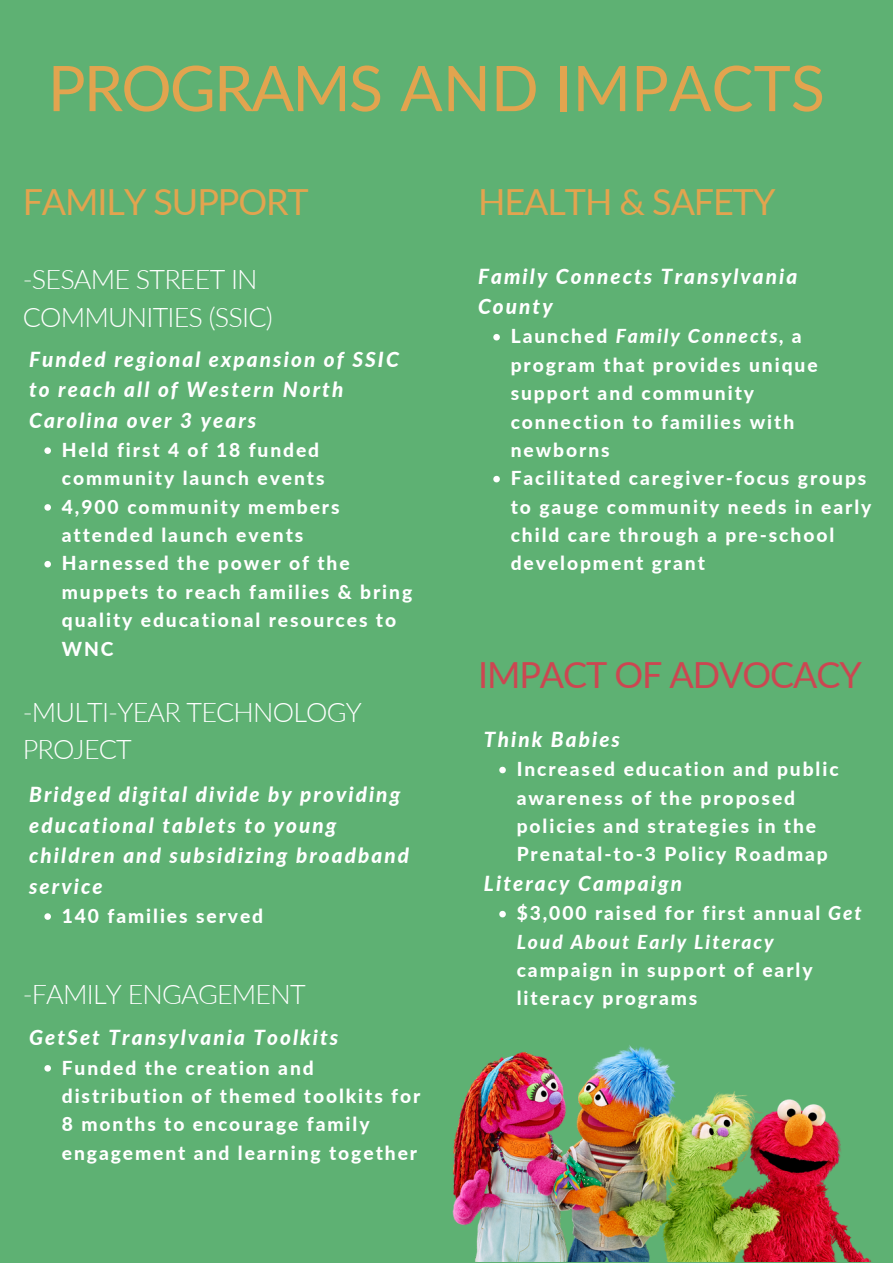
<style>
.page{position:relative;width:893px;height:1264px;background:#fff}
.page>*{position:absolute;margin:0;border:0;box-sizing:border-box;transform-origin:0 0}
.t1{font:63px "Lato";color:#e2a44f}
.t2{font:36px "Lato";letter-spacing:-.03em;color:#e2a44f}
.t3{font:36px "Lato";letter-spacing:-.03em;color:#cc4651}
.t4{font:300 27px/37px "Lato";letter-spacing:-.03em;color:#fff}
.t5{font:italic 800 20.7px/30.6px "Lato";letter-spacing:.1em;color:#fff}
.t6{font:800 19.2px/28.3px "Lato";letter-spacing:.1em;color:#fff}
.s1{font-style:italic}
</style>
<div class="page">
<div style="left:0;top:0;width:892px;height:1262px;background:#5eb173"></div>
<img style="left:452px;top:1045px;width:419px;height:216px">
<svg style="left:44px;top:913px;width:7px;height:6px"></svg>
<svg style="left:493px;top:334px;width:7px;height:6px"></svg>
<svg style="left:493px;top:476px;width:7px;height:6px"></svg>
<svg style="left:44px;top:447px;width:7px;height:7px"></svg>
<svg style="left:44px;top:504px;width:7px;height:6px"></svg>
<svg style="left:44px;top:561px;width:7px;height:6px"></svg>
<svg style="left:499px;top:766px;width:7px;height:7px"></svg>
<svg style="left:499px;top:910px;width:7px;height:7px"></svg>
<svg style="left:44px;top:1065px;width:7px;height:6px"></svg>
<h1 class="t1" style="left:48px;top:49px;width:778px">PROGRAMS AND IMPACTS</h1>
<h2 class="t2" style="left:23px;top:180px;width:287px">FAMILY SUPPORT</h2>
<h3 class="t4" style="left:23px;top:260px;width:251px">-SESAME STREET IN<br>COMMUNITIES (SSIC)</h3>
<p class="t5" style="left:29px;top:343px;width:371px">Funded regional expansion of SSIC to reach all of Western North<br>Carolina over 3 years</p>
<p class="t6" style="left:62px;top:435px;width:352px">Held first 4 of 18 funded community launch events<br>4,900 community members attended launch events<br>Harnessed the power of the muppets to reach families &amp; bring quality educational resources to<br>WNC</p>
<h3 class="t4" style="left:23px;top:693px;width:340px">-MULTI-YEAR TECHNOLOGY<br>PROJECT</h3>
<p class="t5" style="left:29px;top:778px;width:381px">Bridged digital divide by providing educational tablets to young children and subsidizing broadband service</p>
<p class="t6" style="left:62px;top:901px;width:203px">140 families served</p>
<h3 class="t4" style="left:23px;top:974px;width:284px">-FAMILY ENGAGEMENT</h3>
<p class="t5" style="left:29px;top:1022px;width:311px">GetSet Transylvania Toolkits</p>
<p class="t6" style="left:62px;top:1052px;width:360px">Funded the creation and distribution of themed toolkits for<br>8 months to encourage family engagement and learning together</p>
<h2 class="t2" style="left:478px;top:180px;width:299px">HEALTH &amp; SAFETY</h2>
<p class="t5" style="left:478px;top:260px;width:321px">Family Connects Transylvania<br>County</p>
<p class="t6" style="left:510px;top:322px;width:362px">Launched <span class="s1">Family Connects,</span> a program that provides unique support and community connection to families with newborns<br>Facilitated caregiver-focus groups to gauge community needs in early child care through a pre-school development grant</p>
<h2 class="t3" style="left:478px;top:652px;width:385px">IMPACT OF ADVOCACY</h2>
<p class="t5" style="left:484px;top:723px;width:137px">Think Babies</p>
<p class="t6" style="left:516px;top:754px;width:323px">Increased education and public awareness of the proposed policies and strategies in the<br>Prenatal-to-3 Policy Roadmap</p>
<p class="t6" style="left:516px;top:898px;width:346px">$3,000 raised for first annual <span class="s1">Get<br>Loud About Early Literacy</span></p>
<p class="t6" style="left:516px;top:955px;width:297px">campaign in support of early literacy programs</p>
<p class="t5" style="left:484px;top:867px;width:200px">Literacy Campaign</p>
</div>
